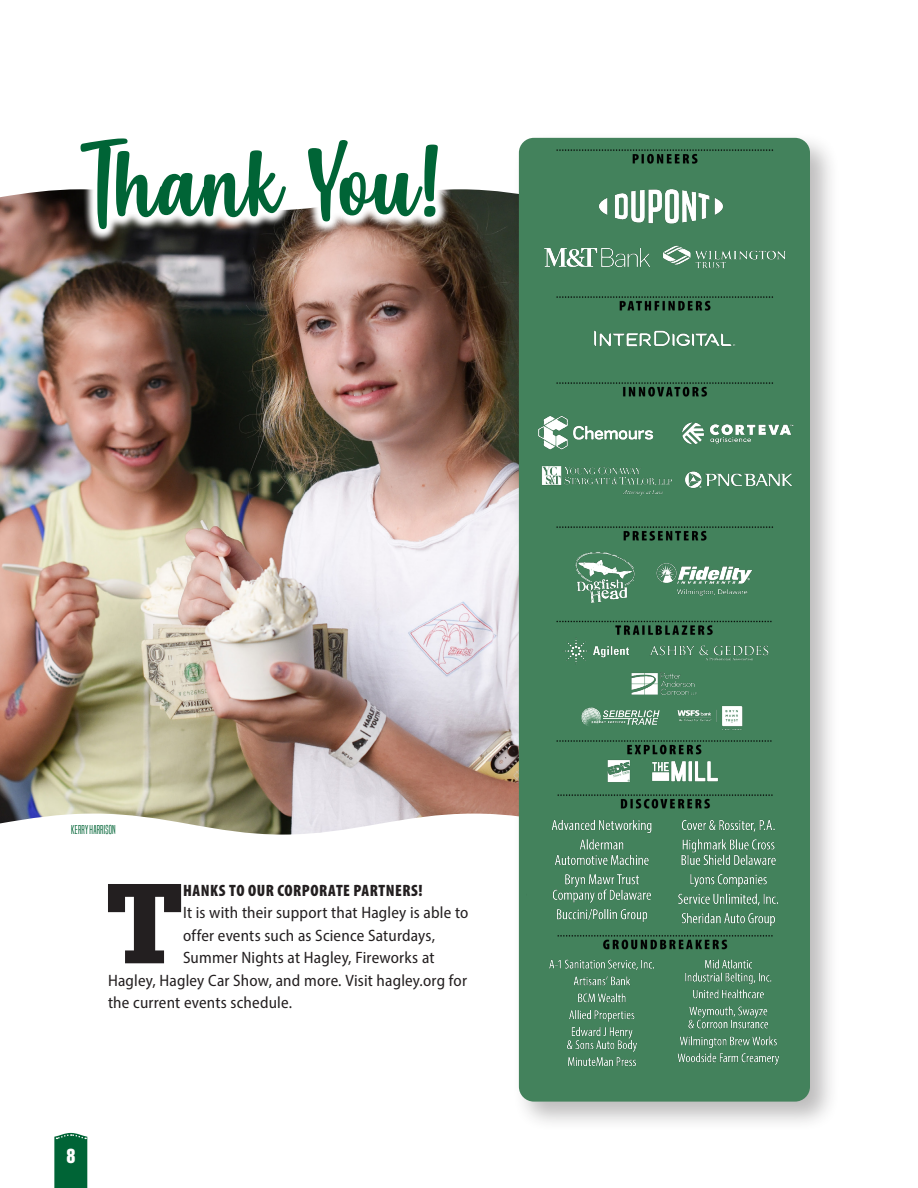
<style>
.page{position:relative;width:918px;height:1188px;background:#fff}
.page>*{position:absolute;margin:0;border:0;box-sizing:border-box;transform-origin:0 0}
.story_text__first_pa{font:900 110.7px "Glypha LT Std";color:#231f20}
.t1{font:92.7px "Misses";letter-spacing:.005em;color:#006436}
.t2{font:18px "Helvetica Inserat LT Std";color:#fff}
.story_text__first_pa-2{font:semi-condensed 16.5px "Myriad Pro";letter-spacing:.01em;color:#231f20}
.story_text__first_pa-3{font:900 condensed 16.5px "Myriad Pro";letter-spacing:.03em;color:#231f20}
.box_2{font:12px "Built Titling Lt";letter-spacing:.015em;color:#006436}
</style>
<div class="page">
<svg style="left:54px;top:1133px;width:33px;height:55px;background:#0c6b40"></svg>
<img style="left:0;top:189px;width:512px;height:646px">
<svg style="left:66px;top:189px;width:386px;height:54px"></svg>
<div style="left:512px;top:131px;width:328px;height:1001px;background:#231f20;opacity:.3"></div>
<div style="left:519px;top:138px;width:291px;height:964px;background:#43825c;border-radius:15px"></div>
<img style="left:525px;top:138px;width:279px;height:465px">
<img style="left:549px;top:620px;width:230px;height:446px">
<p class="t1" style="left:79px;top:122px;width:364px">Thank You!</p>
<p class="box_2" style="left:71px;top:823px;width:46px">KERRY HARRISON</p>
<p class="story_text__first_pa" style="left:108px;top:857px;width:75px">T</p>
<p class="story_text__first_pa-3" style="left:183px;top:880px;width:241px">HANKS TO OUR CORPORATE PARTNERS!</p>
<p class="story_text__first_pa-2" style="left:183px;top:903px;width:287px">It is with their support that Hagley is able to</p>
<p class="story_text__first_pa-2" style="left:183px;top:925px;width:254px">offer events such as Science Saturdays,</p>
<p class="story_text__first_pa-2" style="left:183px;top:948px;width:253px">Summer Nights at Hagley, Fireworks at</p>
<p class="story_text__first_pa-2" style="left:108px;top:970px;width:361px">Hagley, Hagley Car Show, and more. Visit hagley.org for</p>
<p class="story_text__first_pa-2" style="left:108px;top:993px;width:186px">the current events schedule.</p>
<p class="t2" style="left:66px;top:1145px;width:10px">8</p>
</div>
